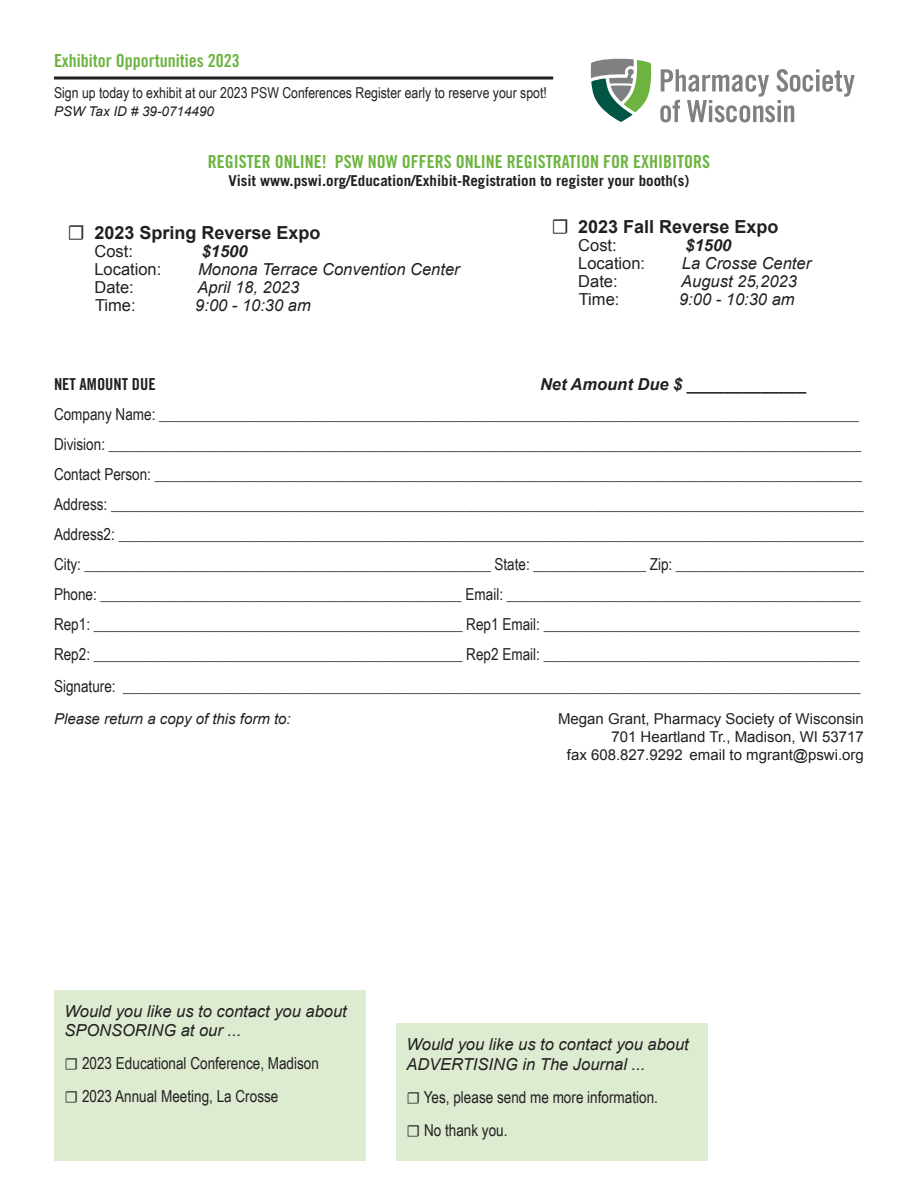
<style>
.page{position:relative;width:918px;height:1188px;background:#fff}
.page>*{position:absolute;margin:0;border:0;box-sizing:border-box;transform-origin:0 0}
.t1{font:18px "Trade Gothic LT Std Bd Cn 20";color:#6cb43f}
.t2{font:700 18px "Arial";color:#231f20}
.t3{font:16.5px "Arial Narrow";color:#231f20}
.t4{font:italic 16.5px/19.5px "Arial";color:#231f20}
.t5{font:16.5px "Arial";color:#231f20}
.t6{font:italic 700 16.5px "Arial";color:#231f20}
.t7{font:16.5px "Trade Gothic LT Std Bd Cn 20";color:#231f20}
.t8{font:15px/18px "Arial";color:#231f20;text-align:right}
.t9{font:15px "Arial Narrow";color:#231f20}
.t10{font:700 15px "Trade Gothic LT Std";color:#231f20}
.t11{font:italic 15px "Arial";color:#231f20}
.t12{font:italic 13.5px "Arial";color:#231f20}
.s1{font-family:"Minion Pro";font-weight:400;font-size:21px}
.s2{font-family:"Minion Pro"}
</style>
<div class="page">
<svg style="left:54px;top:76px;width:499px;height:4px;background:#595657"></svg>
<svg style="left:660px;top:69px;width:195px;height:53px"></svg>
<svg style="left:591px;top:58px;width:60px;height:64px"></svg>
<div style="left:54px;top:990px;width:312px;height:170px;background:#ddebd1"></div>
<div style="left:396px;top:1023px;width:312px;height:138px;background:#ddebd1"></div>
<p class="t1" style="left:54px;top:50px;width:187px">Exhibitor Opportunities 2023</p>
<p class="t9" style="left:54px;top:82px;width:494px">Sign up today to exhibit at our 2023 PSW Conferences Register early to reserve your spot!</p>
<p class="t12" style="left:54px;top:102px;width:162px">PSW Tax ID # 39-0714490</p>
<p class="t1" style="left:208px;top:151px;width:504px">REGISTER ONLINE! PSW NOW OFFERS ONLINE REGISTRATION FOR EXHIBITORS</p>
<p class="t10" style="left:228px;top:171px;width:463px">Visit www.pswi.org/Education/Exhibit-Registration to register your booth(s)</p>
<p class="t2" style="left:551px;top:214px;width:229px"><span class="s1">☐</span> 2023 Fall Reverse Expo</p>
<p class="t5" style="left:578px;top:234px;width:40px">Cost:</p>
<p class="t6" style="left:686px;top:234px;width:47px">$1500</p>
<p class="t5" style="left:578px;top:252px;width:68px">Location:</p>
<p class="t4" style="left:682px;top:253px;width:131px">La Crosse Center</p>
<p class="t5" style="left:578px;top:270px;width:41px">Date:</p>
<p class="t4" style="left:681px;top:271px;width:117px">August 25,2023</p>
<p class="t5" style="left:579px;top:288px;width:42px">Time:</p>
<p class="t4" style="left:679px;top:289px;width:117px">9:00 - 10:30 am</p>
<p class="t2" style="left:68px;top:221px;width:255px"><span class="s1">☐</span> 2023 Spring Reverse Expo</p>
<p class="t5" style="left:94px;top:240px;width:40px">Cost:</p>
<p class="t6" style="left:202px;top:240px;width:47px">$1500</p>
<p class="t5" style="left:94px;top:258px;width:68px">Location:</p>
<p class="t4" style="left:198px;top:260px;width:263px">Monona Terrace Convention Center</p>
<p class="t5" style="left:94px;top:276px;width:41px">Date:</p>
<p class="t4" style="left:197px;top:278px;width:103px">April 18, 2023</p>
<p class="t5" style="left:95px;top:294px;width:42px">Time:</p>
<p class="t4" style="left:195px;top:296px;width:117px">9:00 - 10:30 am</p>
<p class="t7" style="left:54px;top:374px;width:103px">NET AMOUNT DUE</p>
<p class="t6" style="left:540px;top:374px;width:268px">Net Amount Due $ _____________</p>
<p class="t3" style="left:54px;top:402px;width:807px">Company Name: _____________________________________________________________________________________________</p>
<p class="t3" style="left:54px;top:432px;width:809px">Division: ____________________________________________________________________________________________________</p>
<p class="t3" style="left:54px;top:462px;width:810px">Contact Person: ______________________________________________________________________________________________</p>
<p class="t3" style="left:54px;top:492px;width:811px">Address: ____________________________________________________________________________________________________</p>
<p class="t3" style="left:54px;top:522px;width:811px">Address2: ___________________________________________________________________________________________________</p>
<p class="t3" style="left:54px;top:552px;width:811px">City: ______________________________________________________ State: _______________ Zip: _________________________</p>
<p class="t3" style="left:54px;top:582px;width:808px">Phone: ________________________________________________ Email: _______________________________________________</p>
<p class="t3" style="left:54px;top:612px;width:807px">Rep1: _________________________________________________ Rep1 Email: __________________________________________</p>
<p class="t3" style="left:54px;top:642px;width:807px">Rep2: _________________________________________________ Rep2 Email: __________________________________________</p>
<p class="t3" style="left:54px;top:674px;width:808px">Signature: __________________________________________________________________________________________________</p>
<p class="t11" style="left:54px;top:709px;width:238px">Please return a copy of this form to:</p>
<p class="t8" style="left:558px;top:710px;width:307px">Megan Grant, Pharmacy Society of Wisconsin<br>701 Heartland Tr., Madison, WI 53717</p>
<p class="t8" style="left:567px;top:746px;width:299px">fax 608.827.9292 email to mgrant@pswi.org</p>
<p class="t4" style="left:64px;top:1002px;width:284px">Would you like us to contact you about<br>SPONSORING at our ...</p>
<p class="t3" style="left:64px;top:1051px;width:256px"><span class="s2">☐</span> 2023 Educational Conference, Madison</p>
<p class="t3" style="left:64px;top:1084px;width:216px"><span class="s2">☐</span> 2023 Annual Meeting, La Crosse</p>
<p class="t4" style="left:406px;top:1035px;width:284px">Would you like us to contact you about<br>ADVERTISING in The Journal ...</p>
<p class="t3" style="left:406px;top:1085px;width:253px"><span class="s2">☐</span> Yes, please send me more information.</p>
<p class="t3" style="left:406px;top:1118px;width:103px"><span class="s2">☐</span> No thank you.</p>
</div>
